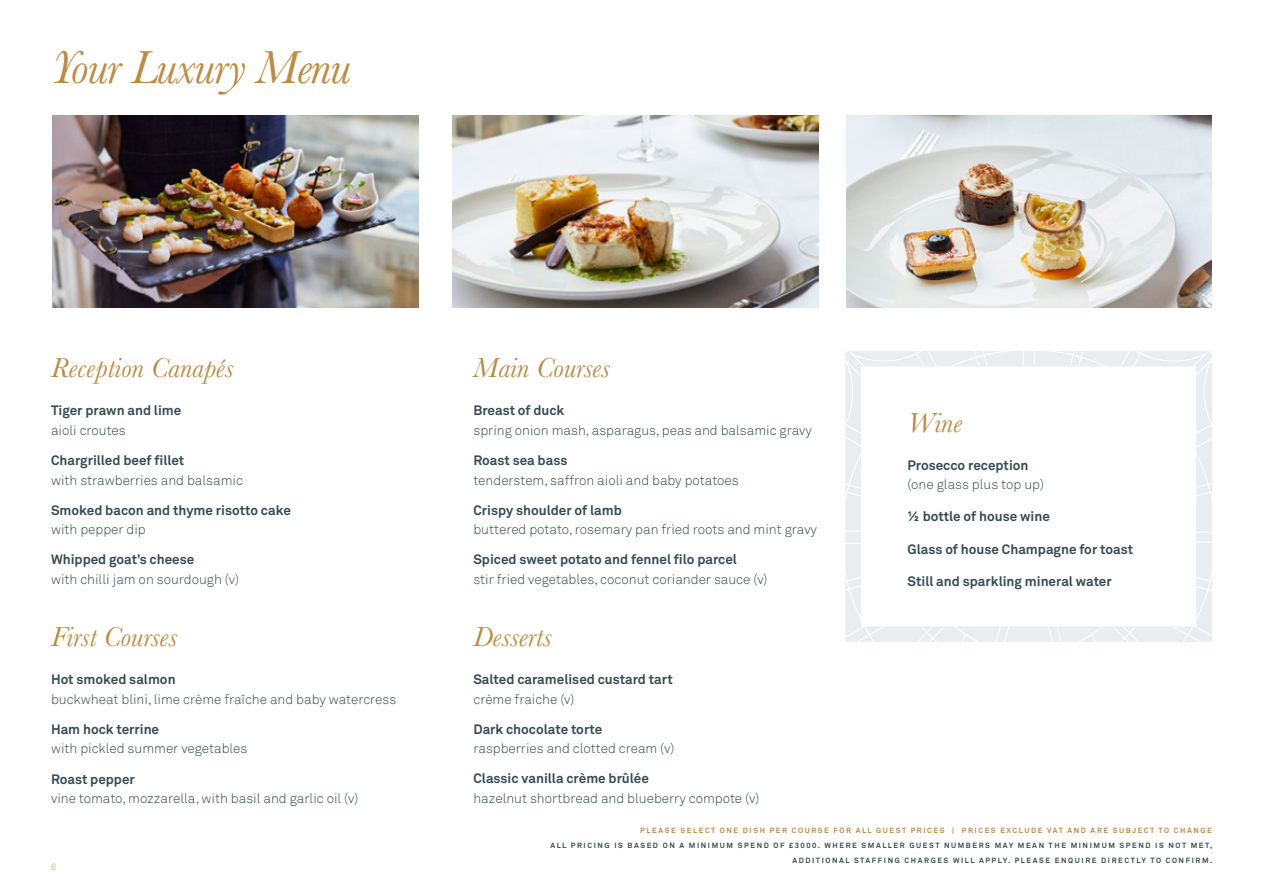
<style>
.page{position:relative;width:1263px;height:893px;background:#fff}
.page>*{position:absolute;margin:0;border:0;box-sizing:border-box;transform-origin:0 0}
.t1{font:italic 48px "Baskerville";letter-spacing:-.02em;color:#bd8b42}
.t2{font:italic 28.5px "Baskerville";color:#bd8b42}
.t3{font:300 13.5px "Akkurat Std";color:#354b54}
.t4{font:700 13.5px "Akkurat Std";color:#354b54}
.t5{font:300 9px "Akkurat Std";color:#c39654}
.t6{font:700 7.5px/15px "Akkurat Std";letter-spacing:.21em;color:#354b54;text-align:right}
.t7{font:700 7.5px "Akkurat Std";letter-spacing:.21em;color:#bd8b42}
</style>
<div class="page">
<img style="left:846px;top:116px;width:366px;height:191px">
<svg style="left:845px;top:351px;width:367px;height:291px"></svg>
<svg style="left:845px;top:357px;width:271px;height:285px"></svg>
<img style="left:52px;top:116px;width:366px;height:191px">
<img style="left:453px;top:116px;width:366px;height:191px">
<h1 class="t1" style="left:51px;top:35px;width:301px">Your Luxury Menu</h1>
<h2 class="t2" style="left:51px;top:349px;width:184px">Reception Canapés</h2>
<h2 class="t2" style="left:473px;top:349px;width:138px">Main Courses</h2>
<p class="t4" style="left:51px;top:402px;width:132px">Tiger prawn and lime</p>
<p class="t3" style="left:51px;top:422px;width:76px">aioli croutes</p>
<p class="t4" style="left:51px;top:452px;width:135px">Chargrilled beef fillet</p>
<p class="t3" style="left:51px;top:472px;width:193px">with strawberries and balsamic</p>
<p class="t4" style="left:51px;top:502px;width:241px">Smoked bacon and thyme risotto cake</p>
<p class="t3" style="left:51px;top:521px;width:96px">with pepper dip</p>
<p class="t4" style="left:51px;top:551px;width:145px">Whipped goat’s cheese</p>
<p class="t3" style="left:51px;top:571px;width:190px">with chilli jam on sourdough (v)</p>
<p class="t4" style="left:473px;top:402px;width:92px">Breast of duck</p>
<p class="t3" style="left:473px;top:422px;width:340px">spring onion mash, asparagus, peas and balsamic gravy</p>
<p class="t4" style="left:473px;top:452px;width:95px">Roast sea bass</p>
<p class="t3" style="left:473px;top:472px;width:267px">tenderstem, saffron aioli and baby potatoes</p>
<p class="t4" style="left:473px;top:502px;width:150px">Crispy shoulder of lamb</p>
<p class="t3" style="left:473px;top:521px;width:345px">buttered potato, rosemary pan fried roots and mint gravy</p>
<p class="t4" style="left:473px;top:551px;width:265px">Spiced sweet potato and fennel filo parcel</p>
<p class="t3" style="left:473px;top:571px;width:296px">stir fried vegetables, coconut coriander sauce (v)</p>
<h2 class="t2" style="left:908px;top:403px;width:56px">Wine</h2>
<p class="t4" style="left:907px;top:457px;width:122px">Prosecco reception</p>
<p class="t3" style="left:907px;top:476px;width:138px">(one glass plus top up)</p>
<p class="t4" style="left:907px;top:508px;width:144px">½ bottle of house wine</p>
<p class="t4" style="left:907px;top:541px;width:227px">Glass of house Champagne for toast</p>
<p class="t4" style="left:907px;top:573px;width:206px">Still and sparkling mineral water</p>
<h2 class="t2" style="left:51px;top:618px;width:128px">First Courses</h2>
<h2 class="t2" style="left:473px;top:618px;width:80px">Desserts</h2>
<p class="t4" style="left:51px;top:671px;width:126px">Hot smoked salmon</p>
<p class="t3" style="left:51px;top:691px;width:347px">buckwheat blini, lime crème fraîche and baby watercress</p>
<p class="t4" style="left:51px;top:721px;width:110px">Ham hock terrine</p>
<p class="t3" style="left:51px;top:741px;width:198px">with pickled summer vegetables</p>
<p class="t4" style="left:51px;top:770px;width:85px">Roast pepper</p>
<p class="t3" style="left:51px;top:790px;width:309px">vine tomato, mozzarella, with basil and garlic oil (v)</p>
<p class="t4" style="left:473px;top:671px;width:201px">Salted caramelised custard tart</p>
<p class="t3" style="left:473px;top:691px;width:103px">crème fraiche (v)</p>
<p class="t4" style="left:473px;top:721px;width:130px">Dark chocolate torte</p>
<p class="t3" style="left:473px;top:741px;width:203px">raspberries and clotted cream (v)</p>
<p class="t4" style="left:473px;top:770px;width:177px">Classic vanilla crème brûlée</p>
<p class="t3" style="left:473px;top:790px;width:287px">hazelnut shortbread and blueberry compote (v)</p>
<p class="t5" style="left:51px;top:862px;width:7px">6</p>
<p class="t7" style="left:640px;top:825px;width:573px">PLEASE SELECT ONE DISH PER COURSE FOR ALL GUEST PRICES | PRICES EXCLUDE VAT AND ARE SUBJECT TO CHANGE</p>
<p class="t6" style="left:550px;top:837px;width:663px">ALL PRICING IS BASED ON A MINIMUM SPEND OF £3000. WHERE SMALLER GUEST NUMBERS MAY MEAN THE MINIMUM SPEND IS NOT MET,<br>ADDITIONAL STAFFING CHARGES WILL APPLY. PLEASE ENQUIRE DIRECTLY TO CONFIRM.</p>
</div>
